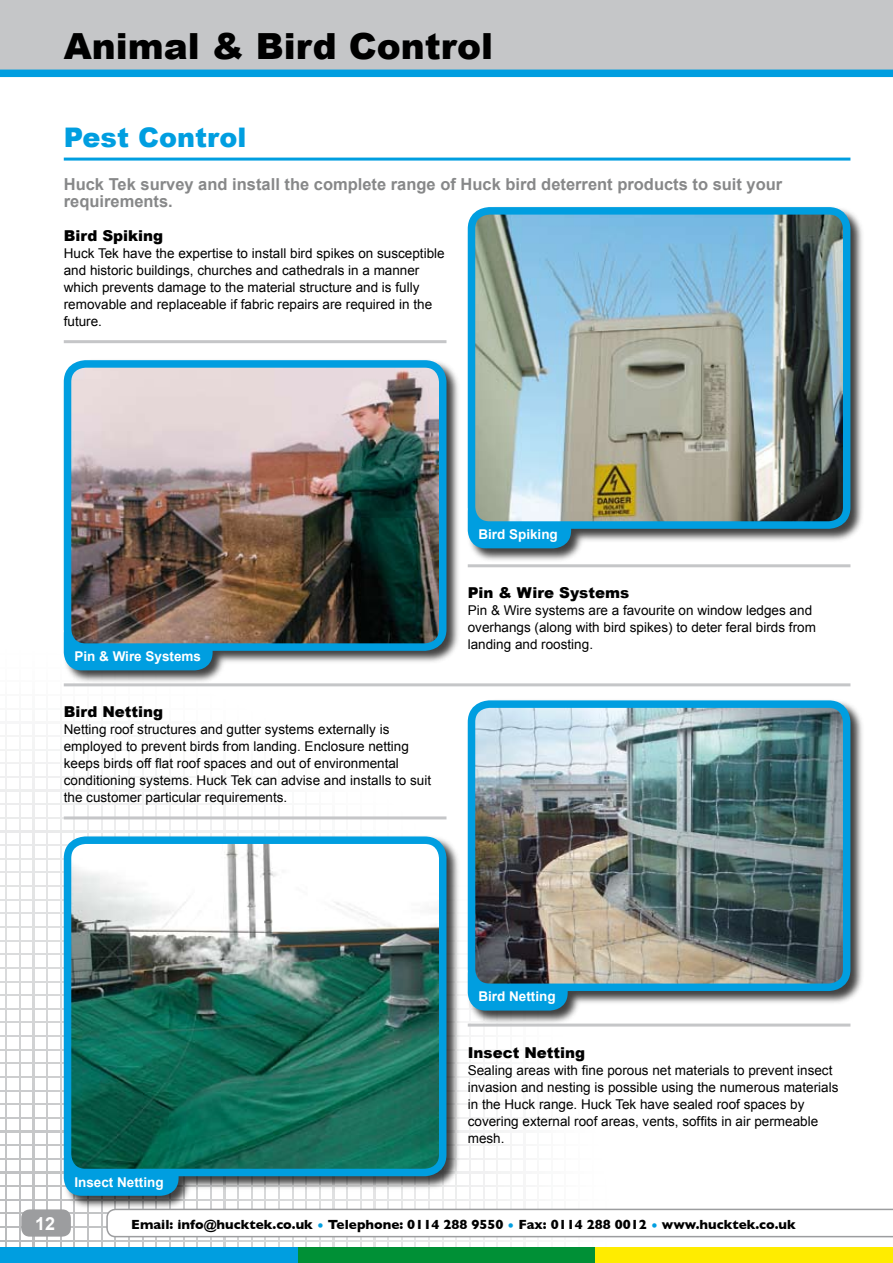
<style>
.page{position:relative;width:893px;height:1263px;background:#fff}
.page>*{position:absolute;margin:0;border:0;box-sizing:border-box;transform-origin:0 0}
.t1{font:900 36px "Arial";color:#000}
.t2{font:900 27px "Arial";color:#009ee0}
.t3{font:700 18px "Arial";color:#fff}
.t4{font:700 16.5px/17px "Arial";color:#878889}
.t5{font:900 15px "Arial";color:#000}
.t6{font:13.5px/17px "Arial";color:#000}
.t7{font:700 13.5px "Gill Sans";color:#000}
.t8{font:700 13.5px "Arial";color:#fff}
.s1{color:#009ee0}
</style>
<div class="page">
<svg style="left:0;top:685px;width:675px;height:562px"></svg>
<svg style="left:0;top:1240px;width:674px;height:1px"></svg>
<hr style="left:0;top:1226px;width:674px;height:1px;background:#c1c2c4">
<hr style="left:0;top:1213px;width:674px;height:1px;background:#c2c3c4">
<svg style="left:0;top:1199px;width:674px;height:1px"></svg>
<svg style="left:0;top:1185px;width:674px;height:2px"></svg>
<svg style="left:0;top:1172px;width:674px;height:1px"></svg>
<svg style="left:0;top:1158px;width:674px;height:1px"></svg>
<svg style="left:0;top:1144px;width:674px;height:1px"></svg>
<svg style="left:0;top:1131px;width:674px;height:1px"></svg>
<svg style="left:0;top:1117px;width:674px;height:1px"></svg>
<svg style="left:0;top:1104px;width:674px;height:1px"></svg>
<svg style="left:0;top:1090px;width:674px;height:1px"></svg>
<svg style="left:0;top:1076px;width:674px;height:2px"></svg>
<svg style="left:0;top:1062px;width:674px;height:2px"></svg>
<svg style="left:0;top:1049px;width:674px;height:1px"></svg>
<svg style="left:0;top:1035px;width:674px;height:1px"></svg>
<svg style="left:0;top:1022px;width:466px;height:1px"></svg>
<svg style="left:0;top:1008px;width:466px;height:1px"></svg>
<svg style="left:0;top:995px;width:466px;height:1px"></svg>
<svg style="left:0;top:981px;width:466px;height:1px"></svg>
<svg style="left:0;top:967px;width:466px;height:1px"></svg>
<svg style="left:0;top:953px;width:466px;height:2px"></svg>
<svg style="left:0;top:940px;width:466px;height:1px"></svg>
<svg style="left:0;top:926px;width:466px;height:1px"></svg>
<svg style="left:0;top:913px;width:466px;height:1px"></svg>
<svg style="left:0;top:899px;width:466px;height:1px"></svg>
<svg style="left:0;top:885px;width:466px;height:1px"></svg>
<svg style="left:0;top:872px;width:466px;height:1px"></svg>
<svg style="left:0;top:858px;width:466px;height:1px"></svg>
<svg style="left:0;top:844px;width:466px;height:2px"></svg>
<svg style="left:0;top:831px;width:466px;height:1px"></svg>
<svg style="left:0;top:817px;width:466px;height:1px"></svg>
<hr style="left:0;top:804px;width:674px;height:1px;background:#f4f4f4">
<hr style="left:0;top:790px;width:674px;height:1px;background:#f6f6f6">
<hr style="left:0;top:776px;width:674px;height:1px;background:#f7f7f7">
<hr style="left:0;top:763px;width:674px;height:1px;background:#f8f9f9">
<hr style="left:0;top:749px;width:674px;height:1px;background:#f9f9f9">
<hr style="left:0;top:735px;width:674px;height:2px;background:#fbfbfb">
<hr style="left:0;top:722px;width:674px;height:1px;background:#fdfdfd">
<hr style="left:0;top:708px;width:674px;height:1px;background:#fefefe">
<hr style="left:0;top:694px;width:674px;height:1px;background:#fff">
<hr style="left:660px;top:586px;width:1px;height:677px;background:#fff">
<hr style="left:647px;top:586px;width:1px;height:677px;background:#fff">
<hr style="left:633px;top:586px;width:1px;height:677px;background:#fff">
<hr style="left:619px;top:586px;width:1px;height:677px;background:#fff">
<hr style="left:606px;top:586px;width:1px;height:677px;background:#fff">
<hr style="left:592px;top:586px;width:1px;height:677px;background:#fff">
<hr style="left:578px;top:586px;width:2px;height:677px;background:#fff">
<hr style="left:565px;top:586px;width:1px;height:677px;background:#fefefe">
<hr style="left:551px;top:586px;width:1px;height:677px;background:#fcfcfc">
<hr style="left:538px;top:586px;width:1px;height:677px;background:#fbfbfb">
<hr style="left:524px;top:586px;width:1px;height:677px;background:#f9f9f9">
<hr style="left:510px;top:586px;width:1px;height:677px;background:#f7f8f8">
<hr style="left:497px;top:586px;width:1px;height:677px;background:#f6f6f7">
<hr style="left:483px;top:586px;width:1px;height:677px;background:#f5f5f5">
<hr style="left:469px;top:586px;width:1px;height:677px;background:#f3f4f4">
<svg style="left:456px;top:686px;width:1px;height:561px"></svg>
<svg style="left:442px;top:686px;width:1px;height:561px"></svg>
<svg style="left:428px;top:686px;width:1px;height:561px"></svg>
<svg style="left:415px;top:686px;width:1px;height:561px"></svg>
<svg style="left:401px;top:686px;width:1px;height:561px"></svg>
<svg style="left:387px;top:686px;width:2px;height:561px"></svg>
<svg style="left:374px;top:686px;width:1px;height:561px"></svg>
<svg style="left:360px;top:686px;width:1px;height:561px"></svg>
<svg style="left:347px;top:686px;width:1px;height:561px"></svg>
<svg style="left:333px;top:686px;width:1px;height:561px"></svg>
<svg style="left:319px;top:686px;width:1px;height:561px"></svg>
<svg style="left:306px;top:686px;width:1px;height:561px"></svg>
<svg style="left:292px;top:686px;width:1px;height:561px"></svg>
<svg style="left:278px;top:686px;width:2px;height:561px"></svg>
<svg style="left:265px;top:686px;width:1px;height:561px"></svg>
<svg style="left:251px;top:686px;width:1px;height:561px"></svg>
<svg style="left:237px;top:686px;width:2px;height:561px"></svg>
<svg style="left:224px;top:686px;width:1px;height:561px"></svg>
<svg style="left:210px;top:686px;width:1px;height:561px"></svg>
<svg style="left:197px;top:686px;width:1px;height:561px"></svg>
<svg style="left:183px;top:686px;width:1px;height:561px"></svg>
<svg style="left:169px;top:686px;width:1px;height:561px"></svg>
<svg style="left:156px;top:686px;width:1px;height:561px"></svg>
<svg style="left:142px;top:686px;width:1px;height:561px"></svg>
<svg style="left:128px;top:686px;width:1px;height:561px"></svg>
<svg style="left:115px;top:686px;width:1px;height:561px"></svg>
<svg style="left:101px;top:686px;width:1px;height:561px"></svg>
<svg style="left:88px;top:686px;width:1px;height:561px"></svg>
<svg style="left:74px;top:686px;width:1px;height:561px"></svg>
<svg style="left:60px;top:685px;width:1px;height:562px"></svg>
<svg style="left:47px;top:685px;width:1px;height:562px"></svg>
<svg style="left:33px;top:685px;width:1px;height:562px"></svg>
<svg style="left:19px;top:685px;width:1px;height:562px"></svg>
<svg style="left:6px;top:685px;width:1px;height:562px"></svg>
<div style="left:0;top:1247px;width:299px;height:16px;background:#009ee0"></div>
<div style="left:299px;top:1247px;width:297px;height:16px;background:#009036"></div>
<div style="left:596px;top:1247px;width:297px;height:16px;background:#ffec00"></div>
<div style="left:0;top:0;width:893px;height:70px;background:#c5c6c8"></div>
<div style="left:0;top:70px;width:893px;height:7px;background:#009ee0"></div>
<div style="left:21px;top:1209px;width:50px;height:27px;background:#9c9d9f;border-radius:9px"></div>
<svg style="left:106px;top:1209px;width:787px;height:28px"></svg>
<hr style="left:64px;top:158px;width:786px;height:3px;background:#009ee0">
<hr style="left:64px;top:340px;width:382px;height:3px;background:#c5c6c8">
<div style="left:466px;top:206px;width:399px;height:357px;background:#000;opacity:.75"></div>
<div style="left:468px;top:494px;width:103px;height:54px;background:#009ee0;border-radius:18px"></div>
<img style="left:471px;top:211px;width:376px;height:314px;border-radius:18px">
<div style="left:468px;top:207px;width:382px;height:322px;border:8px solid #009ee0;border-radius:18px"></div>
<div style="left:62px;top:835px;width:399px;height:375px;background:#000;opacity:.75"></div>
<div style="left:64px;top:1141px;width:115px;height:55px;background:#009ee0;border-radius:18px"></div>
<img style="left:68px;top:841px;width:375px;height:331px;border-radius:18px">
<div style="left:64px;top:836px;width:382px;height:340px;border:8px solid #009ee0;border-radius:18px"></div>
<div style="left:62px;top:359px;width:399px;height:326px;background:#000;opacity:.75"></div>
<div style="left:64px;top:616px;width:149px;height:54px;background:#009ee0;border-radius:18px"></div>
<img style="left:68px;top:364px;width:375px;height:283px;border-radius:18px">
<div style="left:64px;top:360px;width:382px;height:291px;border:8px solid #009ee0;border-radius:18px"></div>
<div style="left:466px;top:699px;width:399px;height:326px;background:#000;opacity:.75"></div>
<div style="left:468px;top:956px;width:100px;height:54px;background:#009ee0;border-radius:18px"></div>
<img style="left:471px;top:704px;width:376px;height:283px;border-radius:18px">
<div style="left:468px;top:700px;width:382px;height:291px;border:8px solid #009ee0;border-radius:18px"></div>
<hr style="left:468px;top:564px;width:382px;height:3px;background:#c5c6c8">
<hr style="left:64px;top:683px;width:786px;height:3px;background:#c5c6c8">
<hr style="left:64px;top:816px;width:382px;height:3px;background:#c5c6c8">
<hr style="left:468px;top:1023px;width:382px;height:3px;background:#c5c6c8">
<h1 class="t1" style="left:64px;top:26px;width:431px">Animal &amp; Bird Control</h1>
<h2 class="t2" style="left:64px;top:122px;width:184px">Pest Control</h2>
<p class="t4" style="left:64px;top:176px;width:720px">Huck Tek survey and install the complete range of Huck bird deterrent products to suit your requirements.</p>
<p class="t5" style="left:64px;top:227px;width:101px">Bird Spiking</p>
<p class="t6" style="left:64px;top:245px;width:382px">Huck Tek have the expertise to install bird spikes on susceptible and historic buildings, churches and cathedrals in a manner which prevents damage to the material structure and is fully removable and replaceable if fabric repairs are required in the future.</p>
<p class="t8" style="left:74px;top:649px;width:128px">Pin &amp; Wire Systems</p>
<p class="t5" style="left:64px;top:704px;width:101px">Bird Netting</p>
<p class="t6" style="left:64px;top:721px;width:369px">Netting roof structures and gutter systems externally is employed to prevent birds from landing. Enclosure netting keeps birds off flat roof spaces and out of environmental conditioning systems. Huck Tek can advise and installs to suit the customer particular requirements.</p>
<p class="t8" style="left:478px;top:527px;width:81px">Bird Spiking</p>
<p class="t5" style="left:468px;top:585px;width:163px">Pin &amp; Wire Systems</p>
<p class="t6" style="left:468px;top:602px;width:350px">Pin &amp; Wire systems are a favourite on window ledges and overhangs (along with bird spikes) to deter feral birds from landing and roosting.</p>
<p class="t8" style="left:74px;top:1174px;width:91px">Insect Netting</p>
<p class="t8" style="left:478px;top:989px;width:79px">Bird Netting</p>
<p class="t5" style="left:468px;top:1044px;width:119px">Insect Netting</p>
<p class="t6" style="left:468px;top:1061px;width:372px">Sealing areas with fine porous net materials to prevent insect invasion and nesting is possible using the numerous materials in the Huck range. Huck Tek have sealed roof spaces by covering external roof areas, vents, soffits in air permeable mesh.</p>
<h3 class="t3" style="left:35px;top:1214px;width:20px">12</h3>
<p class="t7" style="left:131px;top:1216px;width:666px">Email: info@hucktek.co.uk <span class="s1">•</span> Telephone: 0114 288 9550 <span class="s1">•</span> Fax: 0114 288 0012 <span class="s1">•</span> www.hucktek.co.uk</p>
</div>
